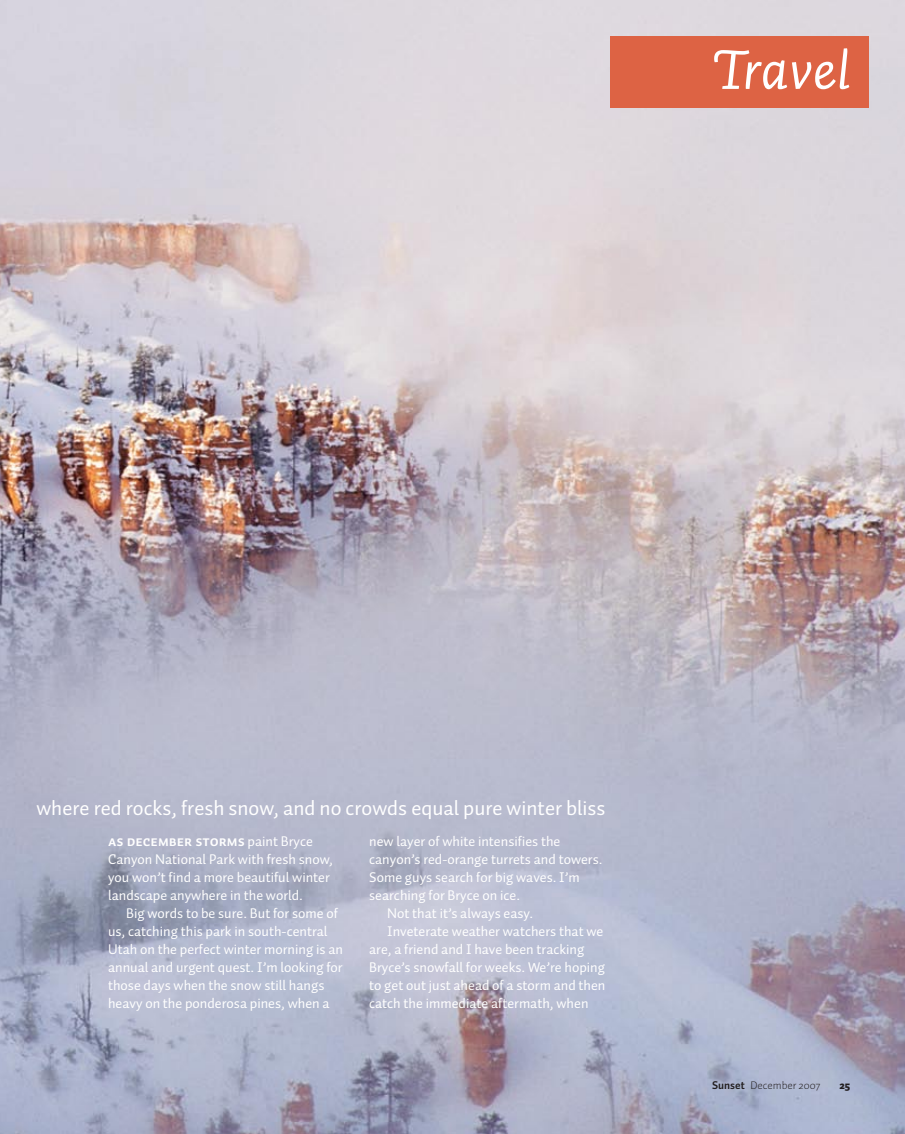
<style>
.page{position:relative;width:905px;height:1134px;background:#fff}
.page>*{position:absolute;margin:0;border:0;box-sizing:border-box;transform-origin:0 0}
.t1{font:italic 57px "Auto 2";color:#fff}
.t2{font:21px "Auto 1 Regular LF";color:#fff}
.t3{font:14.55px "Auto 1 Bold Sm Cp";color:#fff}
.t4{font:14.25px/18px "Auto 1";color:#fff}
.t5{font:300 11.25px "Auto 1";color:#231f20}
.t6{font:900 11.25px "Auto 1";color:#231f20}
.s1{font-family:"Auto 1";font-size:14.25px}
.s2{font-weight:700}
</style>
<div class="page">
<img style="left:0;top:0;width:904px;height:1134px">
<div style="left:610px;top:36px;width:258px;height:72px;background:#dd6344"></div>
<h1 class="t1" style="left:713px;top:34px;width:138px">Travel</h1>
<h2 class="t2" style="left:36px;top:795px;width:570px">where red rocks, fresh snow, and no crowds equal pure winter bliss</h2>
<p class="t3" style="left:108px;top:834px;width:206px">AS DECEMBER STORMS <span class="s1">paint Bryce</span></p>
<p class="t4" style="left:108px;top:850px;width:226px">Canyon National Park with fresh snow, you won’t find a more beautiful winter landscape anywhere in the world.</p>
<p class="t4" style="left:108px;top:904px;width:236px;text-indent:18px">Big words to be sure. But for some of us, catching this park in south-central Utah on the perfect winter morning is an annual and urgent quest. I’m looking for those days when the snow still hangs heavy on the ponderosa pines, when a</p>
<p class="t4" style="left:369px;top:832px;width:193px">new layer of white intensifies the</p>
<p class="t4" style="left:369px;top:850px;width:235px">canyon’s red-orange turrets and towers.</p>
<p class="t4" style="left:369px;top:868px;width:212px">Some guys search for big waves. I’m</p>
<p class="t4" style="left:369px;top:886px;width:152px">searching for Bryce on ice.</p>
<p class="t4" style="left:387px;top:904px;width:147px">Not that it’s always easy.</p>
<p class="t4" style="left:387px;top:922px;width:218px">Inveterate weather watchers that we</p>
<p class="t4" style="left:369px;top:940px;width:217px">are, a friend and I have been tracking</p>
<p class="t4" style="left:369px;top:958px;width:237px">Bryce’s snowfall for weeks. We’re hoping</p>
<p class="t4" style="left:369px;top:976px;width:238px">to get out just ahead of a storm and then</p>
<p class="t4" style="left:369px;top:994px;width:221px">catch the immediate aftermath, when</p>
<p class="t5" style="left:712px;top:1078px;width:110px"><span class="s2">Sunset</span> December 2007</p>
<p class="t6" style="left:839px;top:1078px;width:12px">25</p>
</div>
